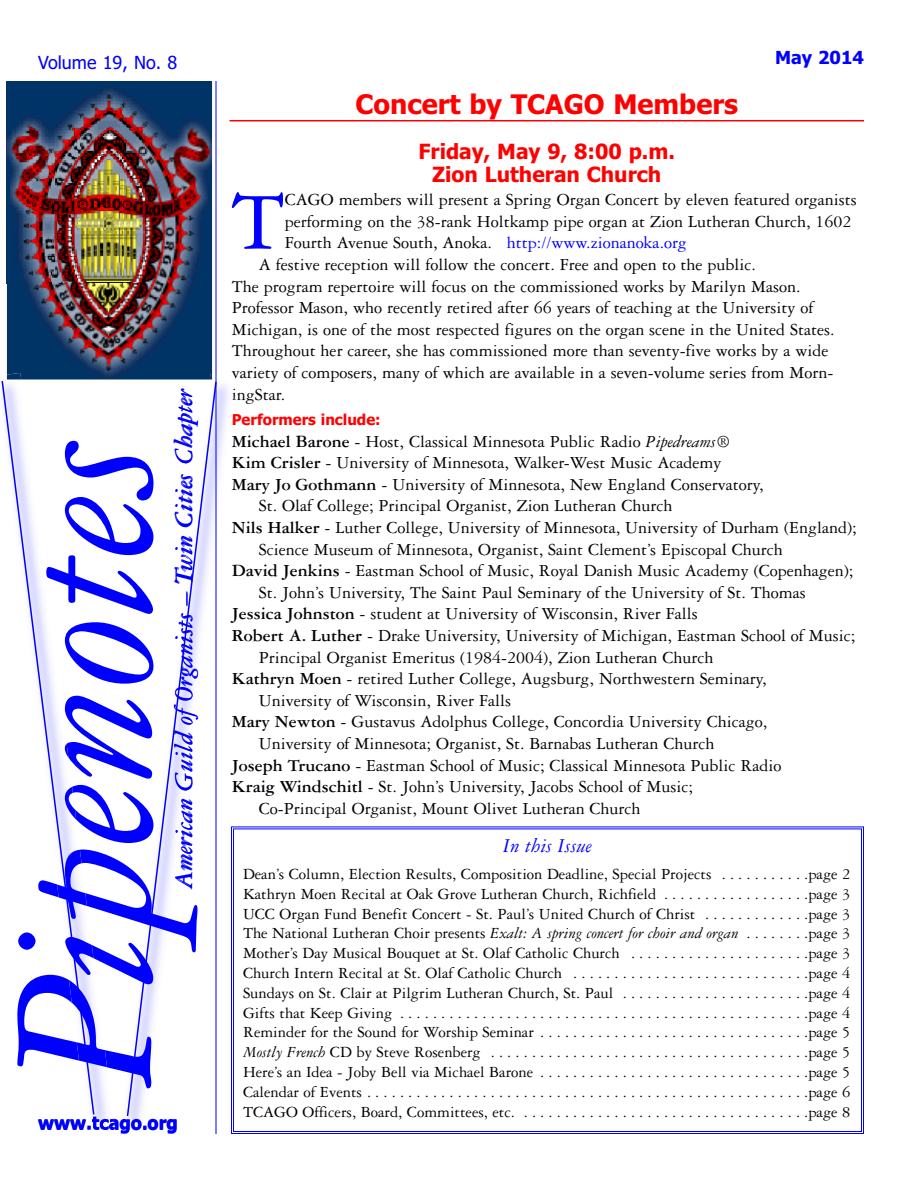
<style>
.page{position:relative;width:918px;height:1188px;background:#fff}
.page>*{position:absolute;margin:0;border:0;box-sizing:border-box;transform-origin:0 0}
.t1{font:italic 216px "Garamond Three";color:#00f}
.t2{font:88.5px "Garamond Three";color:#00f}
.t3{font:italic 27px "Garamond Three";color:#00f}
.t4{font:700 27px "Tahoma";color:#f00}
.t5{font:700 21px/22.5px "Tahoma";color:#f00;text-align:center}
.t6{font:italic 21px "Garamond Three";color:#00f}
.t7{font:18px "Garamond Three";color:#000006}
.t8{font:700 18px "Tahoma";color:#00f}
.t9{font:18px "Tahoma";color:#00f}
.t10{font:16.5px/19.8px "Garamond Three";color:#000006;text-align:justify}
.t11{font:700 15px "Tahoma";color:#f00}
.s1{color:#00f}
.s2{font-weight:700}
.s3{font-style:italic}
</style>
<div class="page">
<hr style="left:230px;top:120px;width:634px;height:1px;background:#f00">
<svg style="left:237px;top:826px;width:627px;height:308px"></svg>
<img style="left:119px;top:374px;width:118px;height:760px">
<img style="left:119px;top:1116px;width:29px;height:17px">
<svg style="left:232px;top:376px;width:5px;height:6px"></svg>
<img style="left:232px;top:388px;width:4px;height:16px">
<svg style="left:126px;top:380px;width:92px;height:738px"></svg>
<img style="left:7px;top:81px;width:205px;height:298px">
<img style="left:7px;top:82px;width:139px;height:202px">
<img style="left:6px;top:375px;width:109px;height:741px">
<img style="left:93px;top:1116px;width:13px;height:1px">
<img style="left:87px;top:1117px;width:28px;height:13px">
<img style="left:7px;top:373px;width:14px;height:6px">
<img style="left:95px;top:978px;width:14px;height:91px">
<svg style="left:1px;top:379px;width:94px;height:737px"></svg>
<hr style="left:216px;top:81px;width:1px;height:1053px;background:#00f">
<p class="t9" style="left:38px;top:53px;width:141px">Volume 19, No. 8</p>
<h3 class="t3" style="left:174px;top:889px;width:501px;rotate:-90deg">American Guild of Organists – Twin Cities Chapter</h3>
<h1 class="t1" style="left:8px;top:1088px;width:655px;rotate:-90deg">Pipenotes</h1>
<p class="t8" style="left:38px;top:1116px;width:141px">www.tcago.org</p>
<h3 class="t4" style="left:356px;top:94px;width:384px">Concert by TCAGO Members</h3>
<p class="t5" style="left:418px;top:142px;width:258px">Friday, May 9, 8:00 p.m.<br>Zion Lutheran Church</p>
<p class="t8" style="left:775px;top:50px;width:90px">May 2014</p>
<h2 class="t2" style="left:231px;top:190px;width:56px">T</h2>
<p class="t7" style="left:285px;top:193px;width:573px">CAGO members will present a Spring Organ Concert by eleven featured organists</p>
<p class="t7" style="left:285px;top:215px;width:568px">performing on the 38-rank Holtkamp pipe organ at Zion Lutheran Church, 1602</p>
<p class="t7" style="left:285px;top:237px;width:403px">Fourth Avenue South, Anoka. <span class="s1">http://www.zionanoka.org</span></p>
<p class="t7" style="left:259px;top:258px;width:499px">A festive reception will follow the concert. Free and open to the public.</p>
<p class="t7" style="left:232px;top:280px;width:570px">The program repertoire will focus on the commissioned works by Marilyn Mason.</p>
<p class="t7" style="left:232px;top:301px;width:583px">Professor Mason, who recently retired after 66 years of teaching at the University of</p>
<p class="t7" style="left:232px;top:323px;width:604px">Michigan, is one of the most respected figures on the organ scene in the United States.</p>
<p class="t7" style="left:232px;top:345px;width:598px">Throughout her career, she has commissioned more than seventy-five works by a wide</p>
<p class="t7" style="left:232px;top:366px;width:603px">variety of composers, many of which are available in a seven-volume series from Morn-</p>
<p class="t7" style="left:232px;top:388px;width:55px">ingStar.</p>
<p class="t11" style="left:232px;top:414px;width:151px">Performers include:</p>
<p class="t7" style="left:232px;top:435px;width:500px"><span class="s2">Michael Barone</span> - Host, Classical Minnesota Public Radio <span class="s3">Pipedreams®</span></p>
<p class="t7" style="left:232px;top:456px;width:491px"><span class="s2">Kim Crisler</span> - University of Minnesota, Walker-West Music Academy</p>
<p class="t7" style="left:232px;top:478px;width:533px"><span class="s2">Mary Jo Gothmann</span> - University of Minnesota, New England Conservatory,</p>
<p class="t7" style="left:259px;top:500px;width:415px">St. Olaf College; Principal Organist, Zion Lutheran Church</p>
<p class="t7" style="left:232px;top:521px;width:626px"><span class="s2">Nils Halker</span> - Luther College, University of Minnesota, University of Durham (England);</p>
<p class="t7" style="left:259px;top:543px;width:526px">Science Museum of Minnesota, Organist, Saint Clement’s Episcopal Church</p>
<p class="t7" style="left:232px;top:564px;width:623px"><span class="s2">David Jenkins</span> - Eastman School of Music, Royal Danish Music Academy (Copenhagen);</p>
<p class="t7" style="left:259px;top:586px;width:549px">St. John’s University, The Saint Paul Seminary of the University of St. Thomas</p>
<p class="t7" style="left:232px;top:608px;width:468px"><span class="s2">Jessica Johnston</span> - student at University of Wisconsin, River Falls</p>
<p class="t7" style="left:232px;top:629px;width:625px"><span class="s2">Robert A. Luther</span> - Drake University, University of Michigan, Eastman School of Music;</p>
<p class="t7" style="left:259px;top:651px;width:456px">Principal Organist Emeritus (1984-2004), Zion Lutheran Church</p>
<p class="t7" style="left:232px;top:672px;width:537px"><span class="s2">Kathryn Moen</span> - retired Luther College, Augsburg, Northwestern Seminary,</p>
<p class="t7" style="left:259px;top:694px;width:254px">University of Wisconsin, River Falls</p>
<p class="t7" style="left:232px;top:716px;width:537px"><span class="s2">Mary Newton</span> - Gustavus Adolphus College, Concordia University Chicago,</p>
<p class="t7" style="left:259px;top:737px;width:457px">University of Minnesota; Organist, St. Barnabas Lutheran Church</p>
<p class="t7" style="left:232px;top:759px;width:551px"><span class="s2">Joseph Trucano</span> - Eastman School of Music; Classical Minnesota Public Radio</p>
<p class="t7" style="left:232px;top:780px;width:463px"><span class="s2">Kraig Windschitl</span> - St. John’s University, Jacobs School of Music;</p>
<p class="t7" style="left:259px;top:802px;width:383px">Co-Principal Organist, Mount Olivet Lutheran Church</p>
<p class="t6" style="left:503px;top:838px;width:90px">In this Issue</p>
<p class="t10" style="left:243px;top:865px;width:609px">Dean’s Column, Election Results, Composition Deadline, Special Projects . . . . . . . . . . .page 2<br>Kathryn Moen Recital at Oak Grove Lutheran Church, Richfield . . . . . . . . . . . . . . . . . .page 3<br>UCC Organ Fund Benefit Concert - St. Paul’s United Church of Christ . . . . . . . . . . . . .page 3<br>The National Lutheran Choir presents <span class="s3">Exalt: A spring concert for choir and organ</span> . . . . . . . .page 3<br>Mother’s Day Musical Bouquet at St. Olaf Catholic Church . . . . . . . . . . . . . . . . . . . . . .page 3<br>Church Intern Recital at St. Olaf Catholic Church . . . . . . . . . . . . . . . . . . . . . . . . . . . . .page 4<br>Sundays on St. Clair at Pilgrim Lutheran Church, St. Paul . . . . . . . . . . . . . . . . . . . . . . .page 4<br>Gifts that Keep Giving . . . . . . . . . . . . . . . . . . . . . . . . . . . . . . . . . . . . . . . . . . . . . . . . . .page 4<br>Reminder for the Sound for Worship Seminar . . . . . . . . . . . . . . . . . . . . . . . . . . . . . . . . .page 5<br><span class="s3">Mostly French</span> CD by Steve Rosenberg . . . . . . . . . . . . . . . . . . . . . . . . . . . . . . . . . . . . . . .page 5<br>Here’s an Idea - Joby Bell via Michael Barone . . . . . . . . . . . . . . . . . . . . . . . . . . . . . . . . .page 5<br>Calendar of Events . . . . . . . . . . . . . . . . . . . . . . . . . . . . . . . . . . . . . . . . . . . . . . . . . . . . . .page 6<br>TCAGO Officers, Board, Committees, etc. . . . . . . . . . . . . . . . . . . . . . . . . . . . . . . . . . . .page 8</p>
</div>
